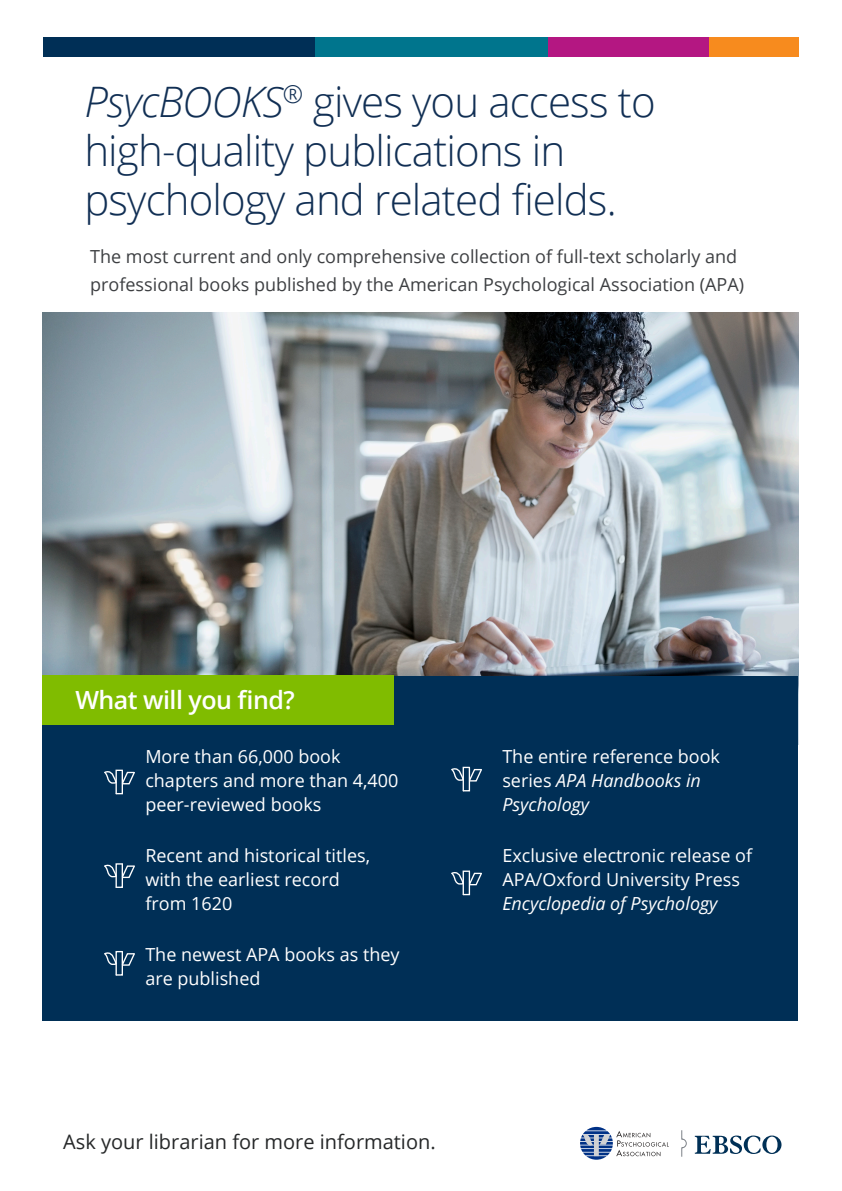
<style>
.page{position:relative;width:842px;height:1191px;background:#fff}
.page>*{position:absolute;margin:0;border:0;box-sizing:border-box;transform-origin:0 0}
.t1{font:300 42px/49px "Open Sans";letter-spacing:-.02em;color:#112f54}
.t2{font:600 25px "Open Sans";letter-spacing:-.02em;color:#fff}
.t3{font:20px "Open Sans";color:#262829}
.H4__Open_Sans_Regula{font:18px/24px "Open Sans";color:#fff}
.H4__Open_Sans_Regula-2{font:18px/28px "Open Sans";color:#3d3f42}
.s1{font-style:italic}
</style>
<div class="page">
<img style="left:43px;top:312px;width:755px;height:364px">
<svg style="left:681px;top:1130px;width:6px;height:27px"></svg>
<svg style="left:695px;top:1135px;width:86px;height:19px"></svg>
<svg style="left:580px;top:1126px;width:89px;height:33px"></svg>
<div style="left:43px;top:676px;width:755px;height:345px;background:#002f56"></div>
<div style="left:43px;top:37px;width:320px;height:19px;background:#002f56"></div>
<div style="left:315px;top:37px;width:258px;height:19px;background:#00758d"></div>
<div style="left:548px;top:37px;width:166px;height:19px;background:#b41782"></div>
<div style="left:709px;top:37px;width:90px;height:19px;background:#f78b1e"></div>
<div style="left:43px;top:675px;width:351px;height:49px;background:#80bc00"></div>
<svg style="left:104px;top:769px;width:31px;height:26px"></svg>
<svg style="left:451px;top:766px;width:31px;height:26px"></svg>
<svg style="left:451px;top:870px;width:31px;height:26px"></svg>
<svg style="left:104px;top:863px;width:31px;height:25px"></svg>
<svg style="left:104px;top:950px;width:31px;height:26px"></svg>
<p class="t1" style="left:84px;top:77px;width:573px"><span class="s1">PsycBOOKS</span><sup>®</sup> gives you access to high-quality publications in psychology and related fields.</p>
<p class="H4__Open_Sans_Regula-2" style="left:90px;top:242px;width:655px">The most current and only comprehensive collection of full-text scholarly and professional books published by the American Psychological Association (APA)</p>
<p class="t2" style="left:75px;top:683px;width:221px">What will you find?</p>
<p class="H4__Open_Sans_Regula" style="left:145px;top:743px;width:254px">More than 66,000 book chapters and more than 4,400 peer-reviewed books</p>
<p class="H4__Open_Sans_Regula" style="left:145px;top:842px;width:226px">Recent and historical titles, with the earliest record from 1620</p>
<p class="H4__Open_Sans_Regula" style="left:145px;top:941px;width:256px">The newest APA books as they are published</p>
<p class="t3" style="left:63px;top:1127px;width:374px">Ask your librarian for more information.</p>
<p class="H4__Open_Sans_Regula" style="left:502px;top:743px;width:219px">The entire reference book series <span class="s1">APA Handbooks in<br>Psychology</span></p>
<p class="H4__Open_Sans_Regula" style="left:502px;top:842px;width:251px">Exclusive electronic release of<br>APA/Oxford University Press<br><span class="s1">Encyclopedia of Psychology</span></p>
</div>
